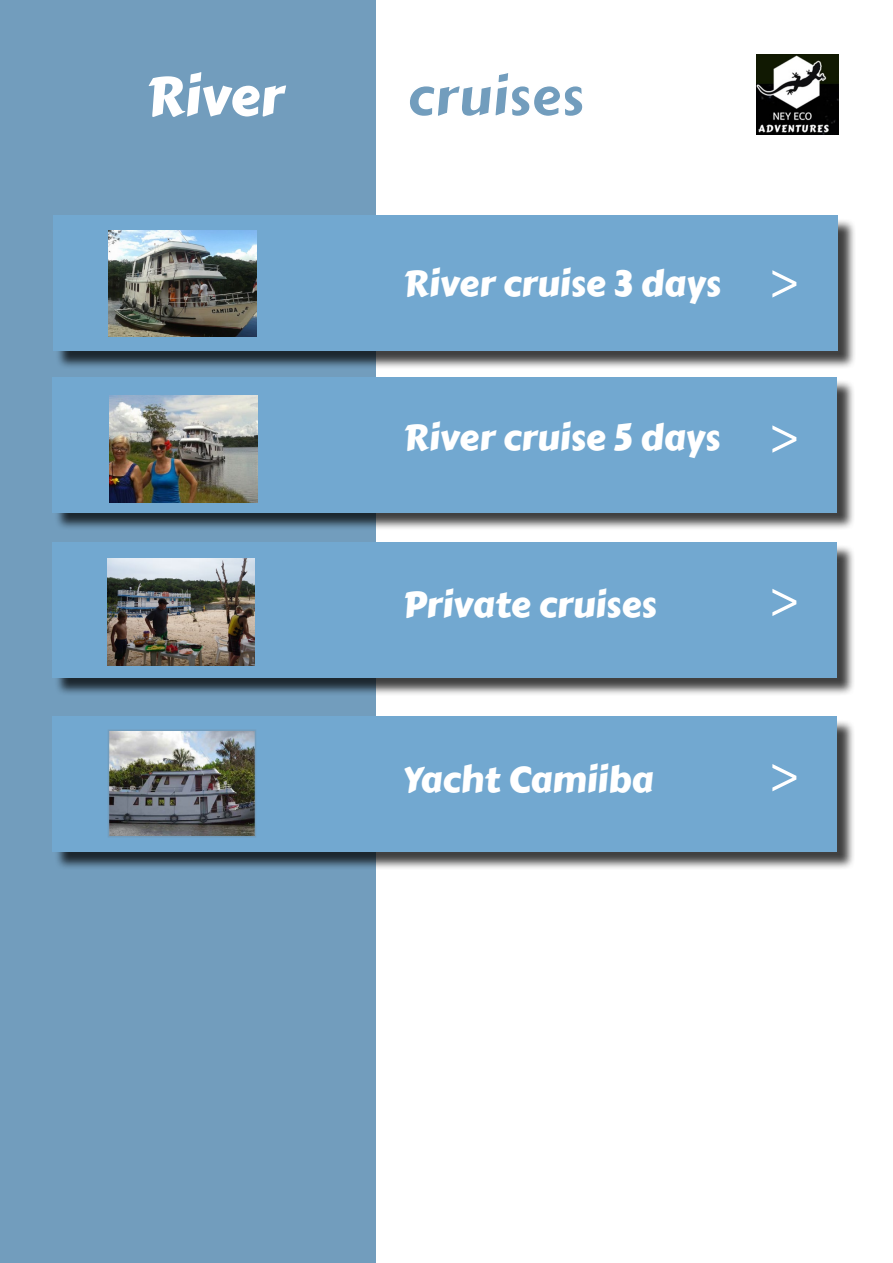
<style>
.page{position:relative;width:893px;height:1263px;background:#fff}
.page>*{position:absolute;margin:0;border:0;box-sizing:border-box;transform-origin:0 0}
.t1{font:54px "Carter One";color:#729dbd}
.t2{font:54px "Carter One";color:#fff}
.t3{font:700 54px "Minion Pro";color:#fff}
.t4{font:36px "Carter One";color:#fff}
</style>
<div class="page">
<div style="left:0;top:0;width:376px;height:1263px;background:#729dbd"></div>
<img style="left:756px;top:54px;width:82px;height:80px">
<div style="left:55px;top:218px;width:802px;height:151px;background:#000;opacity:.75"></div>
<div style="left:53px;top:216px;width:785px;height:135px;background:#72a8d0"></div>
<div style="left:54px;top:380px;width:802px;height:151px;background:#000;opacity:.75"></div>
<div style="left:52px;top:377px;width:785px;height:135px;background:#72a8d0"></div>
<div style="left:54px;top:719px;width:802px;height:151px;background:#000;opacity:.75"></div>
<div style="left:52px;top:716px;width:785px;height:135px;background:#72a8d0"></div>
<div style="left:54px;top:545px;width:802px;height:151px;background:#000;opacity:.75"></div>
<div style="left:52px;top:542px;width:785px;height:135px;background:#72a8d0"></div>
<img style="left:108px;top:558px;width:147px;height:107px">
<img style="left:111px;top:732px;width:142px;height:102px">
<div style="left:108px;top:729px;width:148px;height:108px;border:2px solid #729dbd"></div>
<img style="left:108px;top:230px;width:149px;height:106px">
<img style="left:109px;top:396px;width:149px;height:106px">
<h1 class="t2" style="left:145px;top:55px;width:140px">River</h1>
<h1 class="t1" style="left:407px;top:55px;width:178px">cruises</h1>
<p class="t4" style="left:403px;top:256px;width:319px">River cruise 3 days</p>
<p class="t4" style="left:403px;top:410px;width:319px">River cruise 5 days</p>
<h1 class="t3" style="left:770px;top:242px;width:31px">&gt;</h1>
<h1 class="t3" style="left:770px;top:397px;width:31px">&gt;</h1>
<p class="t4" style="left:403px;top:577px;width:255px">Private cruises</p>
<h1 class="t3" style="left:770px;top:561px;width:31px">&gt;</h1>
<p class="t4" style="left:403px;top:752px;width:252px">Yacht Camiiba</p>
<h1 class="t3" style="left:770px;top:736px;width:31px">&gt;</h1>
</div>
